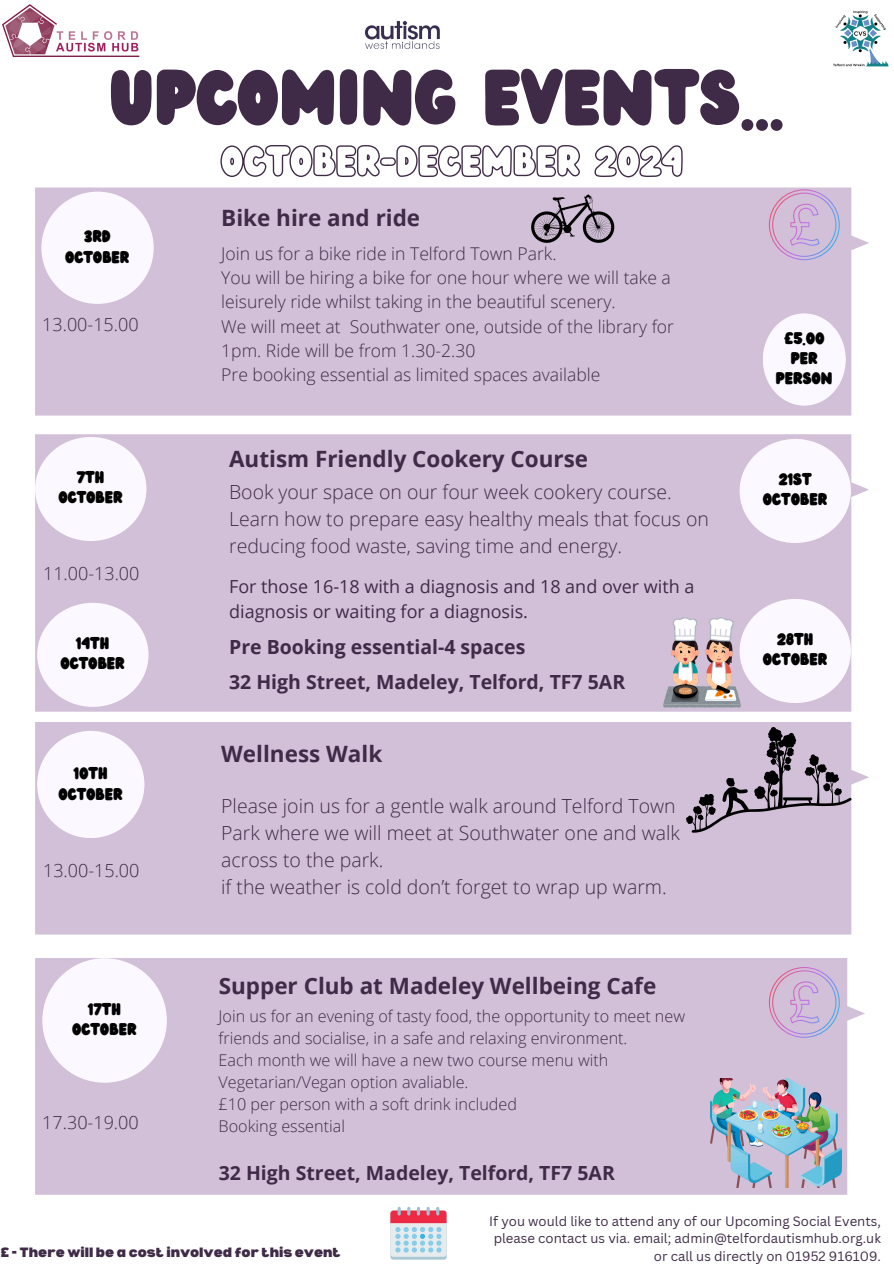
<style>
.page{position:relative;width:894px;height:1264px;background:#fff}
.page>*{position:absolute;margin:0;border:0;box-sizing:border-box;transform-origin:0 0}
.t1{font:67.5px "Wedges";color:#3f2b47}
.t2{font:700 22.5px "Open Sans";color:#3f2b47}
.t3{font:300 19.5px/27px "Open Sans";color:#3f2b47}
.t4{font:700 19.5px "Open Sans";color:#3f2b47}
.t5{font:18px/24.8px "Open Sans";color:#3f2b47}
.t6{font:300 18px "Open Sans";color:#3f2b47}
.t7{font:300 17.55px/24.2px "Open Sans";color:#3f2b47}
.t8{font:300 16.2px/22px "Open Sans";color:#3f2b47}
.t9{font:14.7px/20.2px "Wedges";color:#000;text-align:center}
.t10{font:13.2px/17.5px "Canva Sans";color:#3f2b47;text-align:right}
.t11{font:900 13.2px "Bernoru";color:#3f2b47}
</style>
<div class="page">
<img style="left:2px;top:4px;width:138px;height:53px">
<div style="left:390px;top:1212px;width:56px;height:47px;background:linear-gradient(to right,#dae4e9,#dae4e9);border-radius:3px"></div>
<div style="left:390px;top:1210px;width:56px;height:46px;background:#e6ecee;border-radius:3px"></div>
<svg style="left:390px;top:1207px;width:56px;height:45px"></svg>
<img style="left:833px;top:10px;width:56px;height:57px">
<img style="left:364px;top:21px;width:76px;height:28px">
<div style="left:35px;top:187px;width:833px;height:228px;background:#d2c0d8"></div>
<div style="left:41px;top:192px;width:113px;height:112px;background:#fbf9ff;border-radius:50%"></div>
<div style="left:35px;top:434px;width:834px;height:277px;background:#d2c0d8"></div>
<div style="left:35px;top:437px;width:111px;height:104px;background:#fbf9ff;border-radius:50%"></div>
<svg style="left:768px;top:189px;width:71px;height:71px;background:#ccb6d6"></svg>
<div style="left:35px;top:722px;width:834px;height:212px;background:#d2c0d8"></div>
<div style="left:35px;top:958px;width:829px;height:236px;background:#d2c0d8"></div>
<div style="left:37px;top:730px;width:107px;height:108px;background:#fbf9ff;border-radius:50%"></div>
<div style="left:42px;top:958px;width:125px;height:124px;background:#fbf9ff;border-radius:50%"></div>
<div style="left:762px;top:313px;width:83px;height:92px;background:#fbf9ff;border-radius:50%"></div>
<div style="left:37px;top:603px;width:111px;height:104px;background:#fbf9ff;border-radius:50%"></div>
<div style="left:739px;top:439px;width:111px;height:104px;background:#fbf9ff;border-radius:50%"></div>
<div style="left:739px;top:599px;width:111px;height:104px;background:#fbf9ff;border-radius:50%"></div>
<svg style="left:768px;top:967px;width:71px;height:70px;background:#ccb6d6"></svg>
<svg style="left:531px;top:194px;width:83px;height:49px;background:#998c9e"></svg>
<img style="left:663px;top:617px;width:76px;height:90px">
<svg style="left:685px;top:727px;width:166px;height:105px;background:#ae9fb3"></svg>
<img style="left:710px;top:1078px;width:131px;height:109px">
<svg style="left:220px;top:145px;width:463px;height:33px"></svg>
<h5 class="t1" style="left:110px;top:48px;width:675px">UPCOMING EVENTS...</h5>
<h2 class="t9" style="left:65px;top:227px;width:66px">3RD<br>OCTOBER</h2>
<h6 class="t6" style="left:42px;top:311px;width:98px">13.00-15.00</h6>
<p class="t9" style="left:59px;top:467px;width:66px">7TH<br>OCTOBER</p>
<h6 class="t6" style="left:43px;top:560px;width:98px">11.00-13.00</h6>
<h3 class="t9" style="left:61px;top:633px;width:66px">14TH<br>OCTOBER</h3>
<h6 class="t9" style="left:59px;top:763px;width:66px">10TH<br>OCTOBER</h6>
<h4 class="t6" style="left:43px;top:857px;width:98px">13.00-15.00</h4>
<h5 class="t9" style="left:72px;top:999px;width:66px">17TH<br>OCTOBER</h5>
<h4 class="t6" style="left:42px;top:1109px;width:98px">17.30-19.00</h4>
<h6 class="t2" style="left:221px;top:202px;width:200px">Bike hire and ride</h6>
<h4 class="t7" style="left:221px;top:241px;width:454px">Join us for a bike ride in Telford Town Park.<br>You will be hiring a bike for one hour where we will take a leisurely ride whilst taking in the beautiful scenery.<br>We will meet at Southwater one, outside of the library for 1pm. Ride will be from 1.30-2.30<br>Pre booking essential as limited spaces available</h4>
<p class="t2" style="left:229px;top:443px;width:360px">Autism Friendly Cookery Course</p>
<h5 class="t3" style="left:229px;top:478px;width:481px">Book your space on our four week cookery course.<br>Learn how to prepare easy healthy meals that focus on reducing food waste, saving time and energy.</h5>
<h5 class="t5" style="left:229px;top:574px;width:467px">For those 16-18 with a diagnosis and 18 and over with a diagnosis or waiting for a diagnosis.</h5>
<p class="t4" style="left:229px;top:633px;width:298px">Pre Booking essential-4 spaces</p>
<h3 class="t4" style="left:229px;top:668px;width:397px">32 High Street, Madeley, Telford, TF7 5AR</h3>
<h5 class="t2" style="left:221px;top:738px;width:162px">Wellness Walk</h5>
<h6 class="t3" style="left:221px;top:792px;width:460px">Please join us for a gentle walk around Telford Town Park where we will meet at Southwater one and walk across to the park.<br>if the weather is cold don’t forget to wrap up warm.</h6>
<h5 class="t2" style="left:219px;top:969px;width:439px">Supper Club at Madeley Wellbeing Cafe</h5>
<h3 class="t8" style="left:218px;top:1004px;width:468px">Join us for an evening of tasty food, the opportunity to meet new friends and socialise, in a safe and relaxing environment.<br>Each month we will have a new two course menu with Vegetarian/Vegan option avaliable.<br>£10 per person with a soft drink included<br>Booking essential</h3>
<h6 class="t4" style="left:219px;top:1158px;width:397px">32 High Street, Madeley, Telford, TF7 5AR</h6>
<p class="t9" style="left:775px;top:328px;width:58px">£5.00<br>PER<br>PERSON</p>
<h5 class="t9" style="left:763px;top:469px;width:66px">21ST<br>OCTOBER</h5>
<p class="t9" style="left:763px;top:629px;width:66px">28TH<br>OCTOBER</p>
<h5 class="t11" style="left:1px;top:1244px;width:341px">£ - There will be a cost involved for this event</h5>
<h6 class="t10" style="left:489px;top:1211px;width:393px">If you would like to attend any of our Upcoming Social Events, please contact us via. email; admin@telfordautismhub.org.uk or call us directly on 01952 916109.</h6>
</div>
